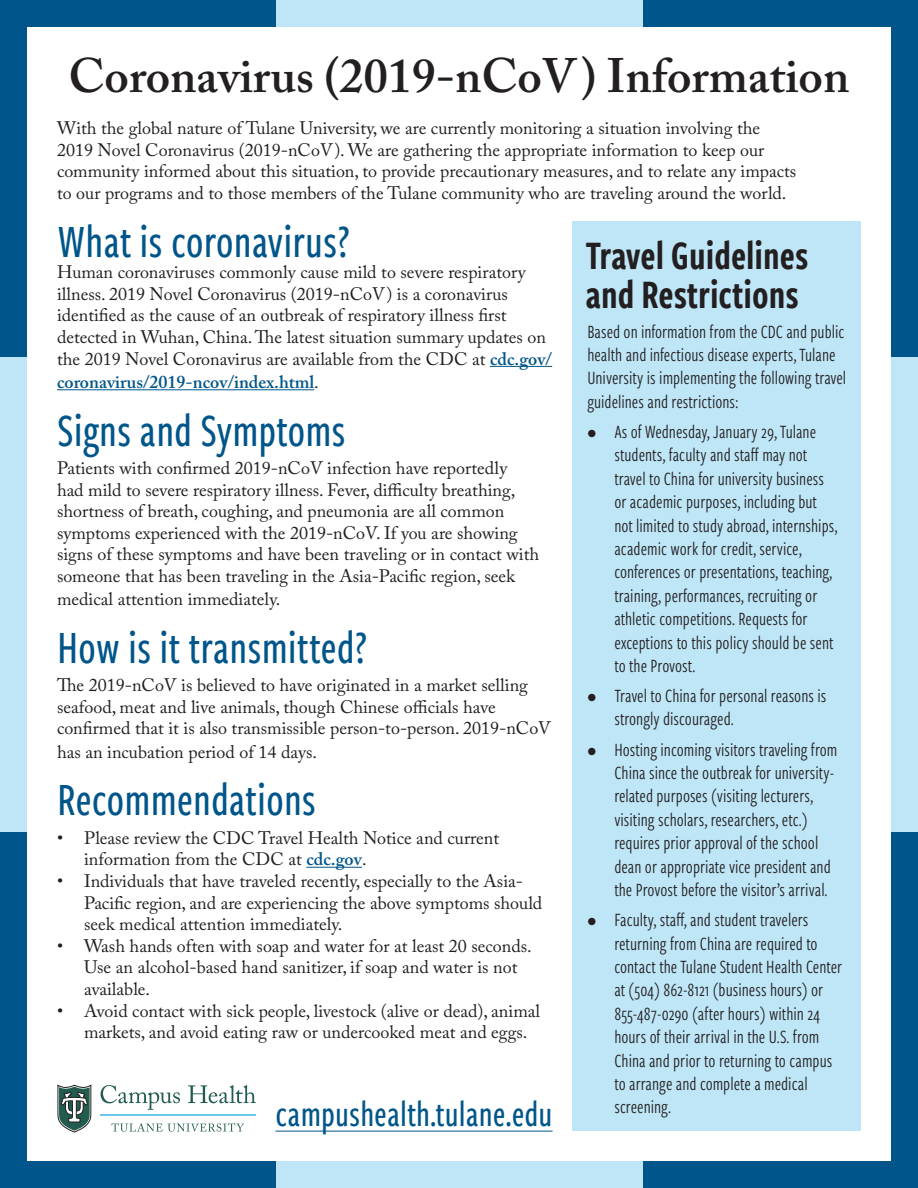
<style>
.page{position:relative;width:918px;height:1188px;background:#fff}
.page>*{position:absolute;margin:0;border:0;box-sizing:border-box;transform-origin:0 0}
.t1{font:500 48px "Freight Sans Cmp Pro";color:#00568a}
.t2{font:600 48px "Adobe Caslon Pro";color:#231f20}
.t3{font:42px/39px "Freight Sans Cmp Pro Semi";color:#231f20}
.t4{font:500 37.5px "Freight Sans Cmp Pro";color:#00568a}
.t5{font:19.5px/23.4px "Freight Sans Cmp Pro";color:#231f20}
.t6{font:18px/21.6px "Adobe Caslon Pro";color:#231f20}
.t7{font:600 18px "Adobe Caslon Pro";color:#00568a}
.s1{font-weight:600;color:#00568a}
.s2{font-weight:400;color:#231f20}
</style>
<div class="page">
<div style="left:259px;top:1096px;width:408px;height:92px;background:#bee6f7"></div>
<div style="left:827px;top:341px;width:91px;height:510px;background:#bee6f7"></div>
<div style="left:255px;top:0;width:408px;height:91px;background:#bee6f7"></div>
<div style="left:0;top:341px;width:91px;height:510px;background:#bee6f7"></div>
<div style="left:0;top:0;width:275px;height:356px;background:#00568a"></div>
<div style="left:644px;top:0;width:274px;height:356px;background:#00568a"></div>
<div style="left:644px;top:832px;width:274px;height:356px;background:#00568a"></div>
<div style="left:0;top:832px;width:275px;height:356px;background:#00568a"></div>
<div style="left:27px;top:27px;width:864px;height:1134px;background:#fff"></div>
<hr style="left:490px;top:366px;width:62px;height:1px;background:#00568a">
<hr style="left:57px;top:389px;width:257px;height:1px;background:#00568a">
<hr style="left:306px;top:867px;width:56px;height:1px;background:#00568a">
<div style="left:572px;top:221px;width:289px;height:910px;background:#bee6f7"></div>
<hr style="left:101px;top:1114px;width:155px;height:2px;background:#6bc6ea">
<svg style="left:111px;top:1123px;width:133px;height:9px"></svg>
<svg style="left:101px;top:1085px;width:79px;height:25px"></svg>
<svg style="left:188px;top:1085px;width:68px;height:18px"></svg>
<svg style="left:58px;top:1085px;width:33px;height:47px"></svg>
<hr style="left:275px;top:1131px;width:278px;height:1px;background:#00568a">
<h1 class="t2" style="left:69px;top:47px;width:782px">Coronavirus (2019-nCoV) Information</h1>
<p class="t6" style="left:57px;top:117px;width:741px">With the global nature of Tulane University, we are currently monitoring a situation involving the 2019 Novel Coronavirus (2019-nCoV). We are gathering the appropriate information to keep our community informed about this situation, to provide precautionary measures, and to relate any impacts to our programs and to those members of the Tulane community who are traveling around the world.</p>
<h1 class="t1" style="left:57px;top:209px;width:295px">What is coronavirus?</h1>
<p class="t6" style="left:57px;top:261px;width:497px">Human coronaviruses commonly cause mild to severe respiratory illness. 2019 Novel Coronavirus (2019-nCoV) is a coronavirus identified as the cause of an outbreak of respiratory illness first detected in Wuhan, China. The latest situation summary updates on the 2019 Novel Coronavirus are available from the CDC at <span class="s1">cdc.gov/</span></p>
<p class="t7" style="left:57px;top:371px;width:263px">coronavirus/2019-ncov/index.html<span class="s2">.</span></p>
<h1 class="t1" style="left:57px;top:398px;width:290px">Signs and Symptoms</h1>
<p class="t6" style="left:57px;top:457px;width:484px">Patients with confirmed 2019-nCoV infection have reportedly<br>had mild to severe respiratory illness. Fever, difficulty breathing, shortness of breath, coughing, and pneumonia are all common symptoms experienced with the 2019-nCoV. If you are showing signs of these symptoms and have been traveling or in contact with someone that has been traveling in the Asia-Pacific region, seek</p>
<p class="t6" style="left:57px;top:588px;width:225px">medical attention immediately.</p>
<h1 class="t1" style="left:57px;top:615px;width:312px">How is it transmitted?</h1>
<p class="t6" style="left:57px;top:674px;width:496px">The 2019-nCoV is believed to have originated in a market selling seafood, meat and live animals, though Chinese officials have confirmed that it is also transmissible person-to-person. 2019-nCoV</p>
<p class="t6" style="left:57px;top:741px;width:262px">has an incubation period of 14 days.</p>
<h1 class="t1" style="left:57px;top:768px;width:261px">Recommendations</h1>
<p class="t6" style="left:84px;top:827px;width:417px;text-indent:-27px">• Please review the CDC Travel Health Notice and current information from the CDC at <span class="s1">cdc.gov</span>.</p>
<p class="t6" style="left:84px;top:870px;width:460px;text-indent:-27px">• Individuals that have traveled recently, especially to the Asia-<br>Pacific region, and are experiencing the above symptoms should seek medical attention immediately.</p>
<p class="t6" style="left:84px;top:935px;width:449px;text-indent:-27px">• Wash hands often with soap and water for at least 20 seconds.<br>Use an alcohol-based hand sanitizer, if soap and water is not available.</p>
<p class="t6" style="left:84px;top:1000px;width:458px;text-indent:-27px">• Avoid contact with sick people, livestock (alive or dead), animal markets, and avoid eating raw or undercooked meat and eggs.</p>
<h2 class="t3" style="left:585px;top:234px;width:225px">Travel Guidelines and Restrictions</h2>
<p class="t5" style="left:587px;top:319px;width:260px">Based on information from the CDC and public health and infectious disease experts, Tulane University is implementing the following travel guidelines and restrictions:</p>
<p class="t5" style="left:614px;top:419px;width:224px;text-indent:-27px">• As of Wednesday, January 29, Tulane students, faculty and staff may not travel to China for university business or academic purposes, including but not limited to study abroad, internships, academic work for credit, service, conferences or presentations, teaching, training, performances, recruiting or athletic competitions. Requests for exceptions to this policy should be sent to the Provost.</p>
<p class="t5" style="left:614px;top:683px;width:214px;text-indent:-27px">• Travel to China for personal reasons is strongly discouraged.</p>
<p class="t5" style="left:614px;top:737px;width:225px;text-indent:-27px">• Hosting incoming visitors traveling from China since the outbreak for university&shy;related purposes (visiting lecturers, visiting scholars, researchers, etc.) requires prior approval of the school dean or appropriate vice president and the Provost before the visitor’s arrival.</p>
<p class="t5" style="left:614px;top:907px;width:229px;text-indent:-27px">• Faculty, staff, and student travelers returning from China are required to contact the Tulane Student Health Center at (504) 862-8121 (business hours) or 855-487-0290 (after hours) within 24 hours of their arrival in the U.S. from China and prior to returning to campus to arrange and complete a medical screening.</p>
<h3 class="t4" style="left:275px;top:1089px;width:279px">campushealth.tulane.edu</h3>
</div>
